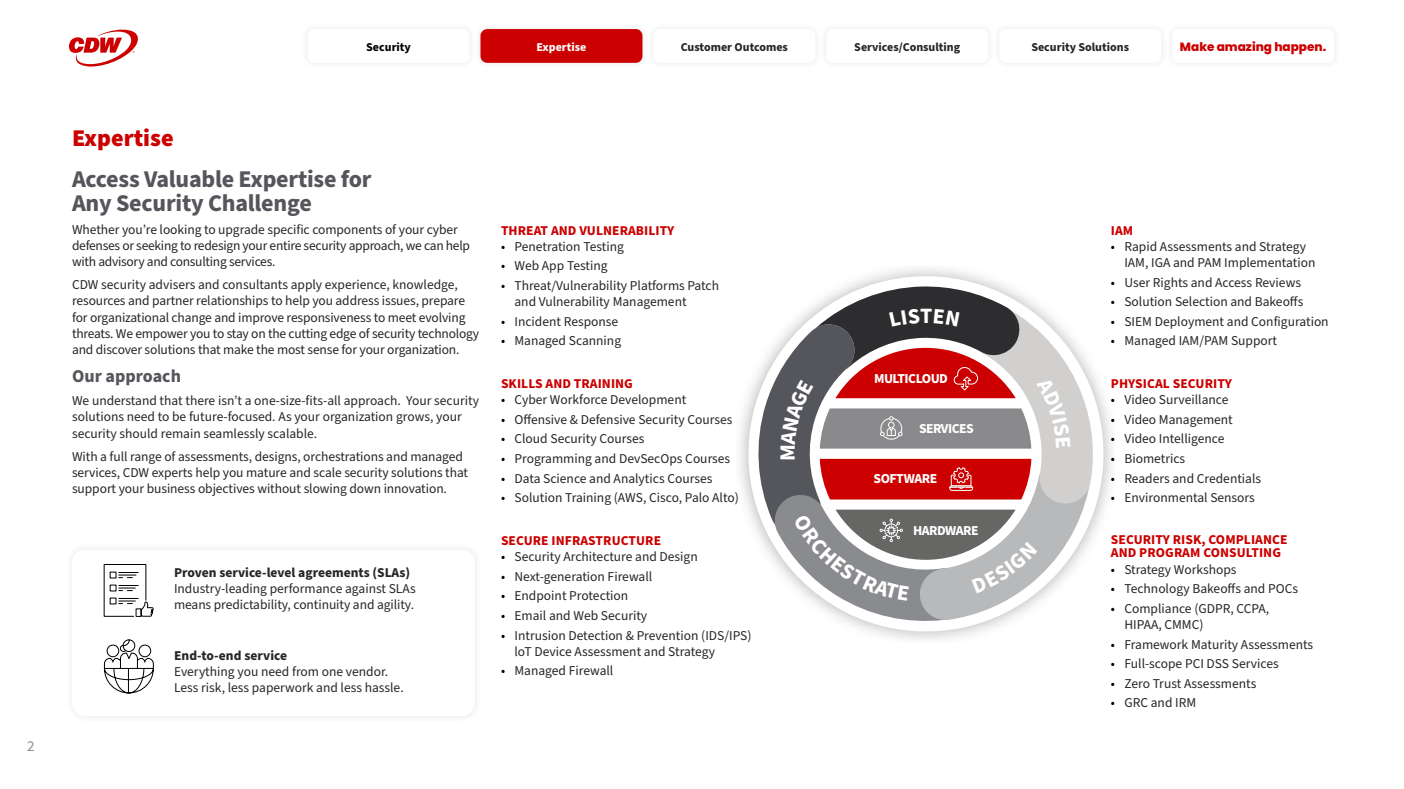
<style>
.page{position:relative;width:1404px;height:789px;background:#fff}
.page>*{position:absolute;margin:0;border:0;box-sizing:border-box;transform-origin:0 0}
.t1{font:700 24px/24px "Source Sans Pro";letter-spacing:-.01em;color:#54565b}
.t2{font:900 24px "Source Sans Pro";color:#c00}
.t3{font:700 21.9px "Source Sans Pro";color:#fff}
.t4{font:700 18px "Source Sans Pro";color:#54565b}
.t5{font:15px "Source Sans Pro";color:#898b8e}
.t6{font:700 13.65px "Source Sans Pro";letter-spacing:-.04em;color:#fff}
.t7{font:13.5px/16.2px "Source Sans Pro";color:#262626}
.t8{font:13.5px/16.2px "Source Sans Pro";letter-spacing:-.02em;color:#262626}
.t9{font:700 13.5px/13.5px "Source Sans Pro";letter-spacing:.005em;color:#c00}
.t10{font:700 13.5px "Source Sans Pro";color:#262626}
.t11{font:700 12px "Source Sans Pro";color:#262626}
.t12{font:800 12px "Poppins";color:#c00}
.t13{font:700 12px "Source Sans Pro";color:#fff}
.t14{font:700 12px "Source Sans Pro";color:#000}
.s1{color:#000}
</style>
<div class="page">
<svg style="left:69px;top:30px;width:69px;height:36px"></svg>
<div style="left:1165px;top:22px;width:177px;height:48px;background:#fbfbfb"></div>
<div style="left:1172px;top:29px;width:162px;height:34px;background:#fff;border-radius:6px"></div>
<div style="left:473px;top:22px;width:177px;height:48px;background:#fafafa"></div>
<div style="left:300px;top:22px;width:177px;height:48px;background:#fbfbfb"></div>
<div style="left:308px;top:29px;width:162px;height:34px;background:#fff;border-radius:7px"></div>
<div style="left:646px;top:22px;width:177px;height:48px;background:#fbfbfb"></div>
<div style="left:653px;top:29px;width:162px;height:34px;background:#fff;border-radius:7px"></div>
<div style="left:819px;top:22px;width:177px;height:48px;background:#fbfbfb"></div>
<div style="left:826px;top:29px;width:162px;height:34px;background:#fff;border-radius:7px"></div>
<div style="left:992px;top:22px;width:177px;height:48px;background:#fbfbfb"></div>
<div style="left:999px;top:29px;width:162px;height:34px;background:#fff;border-radius:7px"></div>
<img style="left:740px;top:268px;width:372px;height:372px">
<div style="left:480px;top:29px;width:162px;height:34px;background:#c00;border-radius:7px"></div>
<div style="left:64px;top:541px;width:419px;height:183px;background:#fbfbfb"></div>
<div style="left:72px;top:549px;width:403px;height:167px;background:#fff;border-radius:13px"></div>
<svg style="left:103px;top:564px;width:51px;height:53px"></svg>
<svg style="left:104px;top:639px;width:50px;height:54px"></svg>
<svg style="left:754px;top:286px;width:341px;height:338px"></svg>
<p class="t5" style="left:27px;top:736px;width:9px">2</p>
<p class="t14" style="left:366px;top:38px;width:46px">Security</p>
<p class="t11" style="left:681px;top:38px;width:109px">Customer Outcomes</p>
<p class="t11" style="left:854px;top:38px;width:108px">Services/Consulting</p>
<p class="t11" style="left:1031px;top:38px;width:99px">Security Solutions</p>
<p class="t12" style="left:1180px;top:40px;width:148px">Make amazing happen.</p>
<p class="t13" style="left:537px;top:38px;width:51px">Expertise</p>
<h1 class="t2" style="left:72px;top:121px;width:103px">Expertise</h1>
<h1 class="t1" style="left:72px;top:167px;width:301px">Access Valuable Expertise for<br>Any Security Challenge</h1>
<p class="t8" style="left:72px;top:221px;width:400px">Whether you’re looking to upgrade specific components of your cyber defenses or seeking to redesign your entire security approach, we can help with advisory and consulting services.</p>
<p class="t7" style="left:72px;top:277px;width:409px">CDW security advisers and consultants apply experience, knowledge, resources and partner relationships to help you address issues, prepare for organizational change and improve responsiveness to meet evolving threats. We empower you to stay on the cutting edge of security technology and discover solutions that make the most sense for your organization.</p>
<h3 class="t4" style="left:72px;top:364px;width:111px">Our approach</h3>
<p class="t7" style="left:72px;top:393px;width:408px">We understand that there isn’t a one-size-fits-all approach. Your security solutions need to be future-focused. As your organization grows, your security should remain seamlessly scalable.</p>
<p class="t7" style="left:72px;top:448px;width:398px">With a full range of assessments, designs, orchestrations and managed services, CDW experts help you mature and scale security solutions that support your business objectives without slowing down innovation.</p>
<p class="t10" style="left:174px;top:563px;width:238px">Proven service-level agreements (SLAs)</p>
<p class="t7" style="left:174px;top:581px;width:243px">Industry-leading performance against SLAs means predictability, continuity and agility.</p>
<p class="t10" style="left:174px;top:646px;width:115px">End-to-end service</p>
<p class="t7" style="left:174px;top:663px;width:231px">Everything you need from one vendor.<br>Less risk, less paperwork and less hassle.</p>
<p class="t9" style="left:501px;top:223px;width:175px">THREAT AND VULNERABILITY</p>
<p class="t7" style="left:501px;top:238px;width:124px"><span class="s1">•</span> Penetration Testing</p>
<p class="t7" style="left:501px;top:258px;width:108px"><span class="s1">•</span> Web App Testing</p>
<p class="t7" style="left:514px;top:278px;width:206px;text-indent:-14px"><span class="s1">•</span> Threat/Vulnerability Platforms Patch and Vulnerability Management</p>
<p class="t7" style="left:501px;top:313px;width:119px"><span class="s1">•</span> Incident Response</p>
<p class="t7" style="left:501px;top:333px;width:122px"><span class="s1">•</span> Managed Scanning</p>
<p class="t9" style="left:501px;top:377px;width:133px">SKILLS AND TRAINING</p>
<p class="t7" style="left:501px;top:392px;width:187px"><span class="s1">•</span> Cyber Workforce Development</p>
<p class="t7" style="left:501px;top:411px;width:233px"><span class="s1">•</span> Offensive &amp; Defensive Security Courses</p>
<p class="t7" style="left:501px;top:431px;width:145px"><span class="s1">•</span> Cloud Security Courses</p>
<p class="t7" style="left:501px;top:451px;width:231px"><span class="s1">•</span> Programming and DevSecOps Courses</p>
<p class="t7" style="left:501px;top:470px;width:213px"><span class="s1">•</span> Data Science and Analytics Courses</p>
<p class="t7" style="left:501px;top:490px;width:239px"><span class="s1">•</span> Solution Training (AWS, Cisco, Palo Alto)</p>
<p class="t9" style="left:501px;top:534px;width:162px">SECURE INFRASTRUCTURE</p>
<p class="t7" style="left:501px;top:549px;width:198px"><span class="s1">•</span> Security Architecture and Design</p>
<p class="t7" style="left:501px;top:568px;width:153px"><span class="s1">•</span> Next-generation Firewall</p>
<p class="t7" style="left:501px;top:588px;width:129px"><span class="s1">•</span> Endpoint Protection</p>
<p class="t7" style="left:501px;top:607px;width:148px"><span class="s1">•</span> Email and Web Security</p>
<p class="t7" style="left:514px;top:627px;width:239px;text-indent:-14px"><span class="s1">•</span> Intrusion Detection &amp; Prevention (IDS/IPS) loT Device Assessment and Strategy</p>
<p class="t7" style="left:501px;top:663px;width:114px"><span class="s1">•</span> Managed Firewall</p>
<h2 class="t3" style="left:773px;top:461px;width:18px;rotate:-90deg">M</h2>
<h2 class="t3" style="left:920px;top:300px;width:14px">T</h2>
<p class="t6" style="left:874px;top:369px;width:75px">MULTICLOUD</p>
<p class="t6" style="left:919px;top:419px;width:56px">SERVICES</p>
<p class="t6" style="left:874px;top:469px;width:65px">SOFTWARE</p>
<p class="t6" style="left:913px;top:521px;width:67px">HARDWARE</p>
<p class="t9" style="left:1111px;top:223px;width:24px">IAM</p>
<p class="t7" style="left:1124px;top:238px;width:193px;text-indent:-14px"><span class="s1">•</span> Rapid Assessments and Strategy<br>IAM, IGA and PAM Implementation</p>
<p class="t7" style="left:1111px;top:274px;width:192px"><span class="s1">•</span> User Rights and Access Reviews</p>
<p class="t7" style="left:1111px;top:294px;width:194px"><span class="s1">•</span> Solution Selection and Bakeoffs</p>
<p class="t7" style="left:1111px;top:313px;width:219px"><span class="s1">•</span> SIEM Deployment and Configuration</p>
<p class="t7" style="left:1111px;top:333px;width:168px"><span class="s1">•</span> Managed IAM/PAM Support</p>
<p class="t9" style="left:1111px;top:377px;width:123px">PHYSICAL SECURITY</p>
<p class="t7" style="left:1111px;top:392px;width:119px"><span class="s1">•</span> Video Surveillance</p>
<p class="t7" style="left:1111px;top:411px;width:123px"><span class="s1">•</span> Video Management</p>
<p class="t7" style="left:1111px;top:431px;width:115px"><span class="s1">•</span> Video Intelligence</p>
<p class="t7" style="left:1111px;top:451px;width:76px"><span class="s1">•</span> Biometrics</p>
<p class="t7" style="left:1111px;top:470px;width:152px"><span class="s1">•</span> Readers and Credentials</p>
<p class="t7" style="left:1111px;top:490px;width:145px"><span class="s1">•</span> Environmental Sensors</p>
<p class="t9" style="left:1111px;top:533px;width:178px">SECURITY RISK, COMPLIANCE<br>AND PROGRAM CONSULTING</p>
<p class="t7" style="left:1111px;top:561px;width:127px"><span class="s1">•</span> Strategy Workshops</p>
<p class="t7" style="left:1111px;top:581px;width:189px"><span class="s1">•</span> Technology Bakeoffs and POCs</p>
<p class="t7" style="left:1124px;top:600px;width:146px;text-indent:-14px"><span class="s1">•</span> Compliance (GDPR, CCPA,<br>HIPAA, CMMC)</p>
<p class="t7" style="left:1111px;top:636px;width:204px"><span class="s1">•</span> Framework Maturity Assessments</p>
<p class="t7" style="left:1111px;top:656px;width:169px"><span class="s1">•</span> Full-scope PCI DSS Services</p>
<p class="t7" style="left:1111px;top:675px;width:147px"><span class="s1">•</span> Zero Trust Assessments</p>
<p class="t7" style="left:1111px;top:695px;width:87px"><span class="s1">•</span> GRC and IRM</p>
</div>
